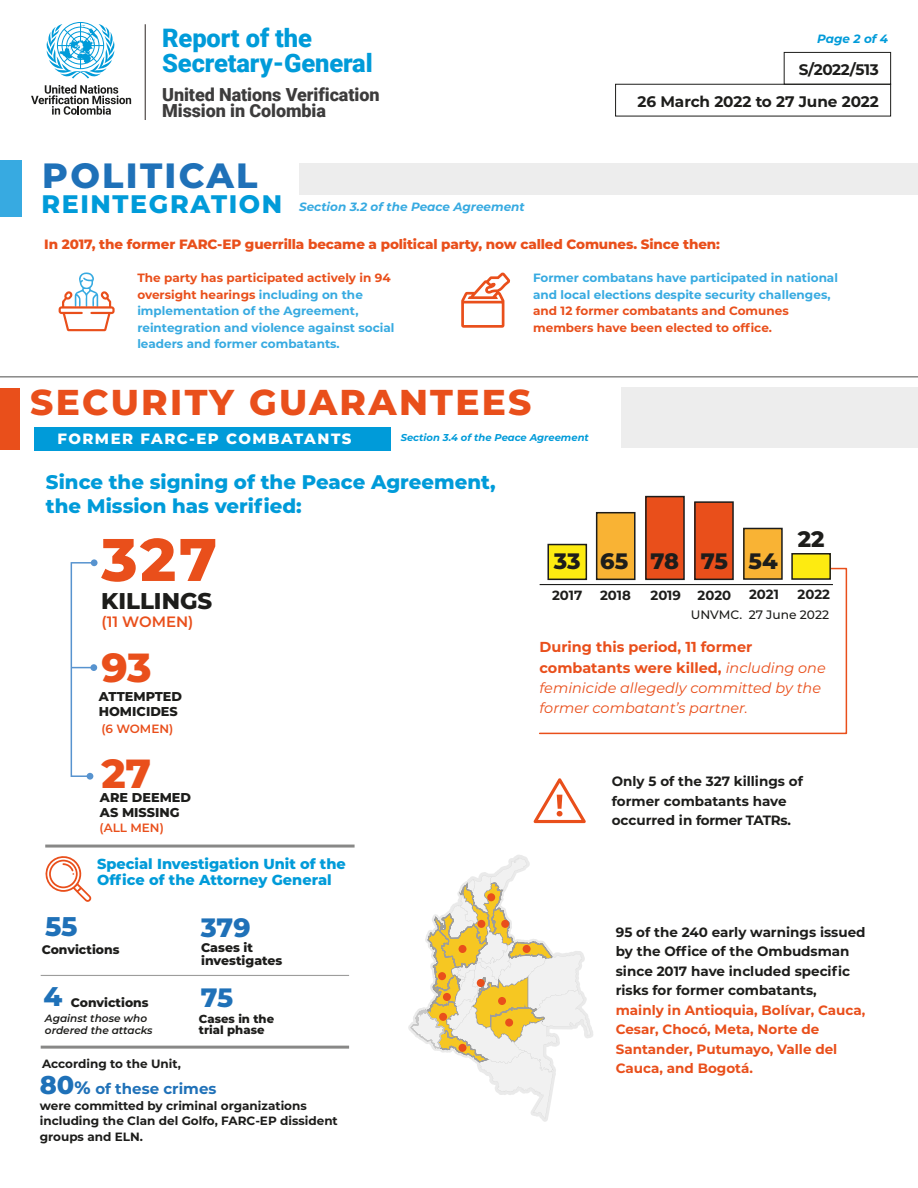
<style>
.page{position:relative;width:918px;height:1188px;background:#fff}
.page>*{position:absolute;margin:0;border:0;box-sizing:border-box;transform-origin:0 0}
.t1{font:800 60px "Montserrat";color:#e94f1b}
.t2{font:800 40.65px "Montserrat";color:#e94f1b}
.t3{font:800 35.85px "Montserrat";letter-spacing:.065em;color:#e94f1b}
.t4{font:800 35.1px "Montserrat";letter-spacing:.065em;color:#1f71b8}
.t5{font:800 27px "Montserrat";color:#1f71b8}
.t6{font:800 26.55px "Montserrat";color:#1f71b8}
.t7{font:900 25.5px/25.5px "Roboto";letter-spacing:-.005em;color:#009bd9}
.t8{font:800 22.8px "Montserrat";color:#1d1d1b}
.t9{font:800 22.35px "Montserrat";letter-spacing:-.005em;color:#1d1d1b}
.t10{font:800 19.65px/23.5px "Montserrat";color:#009bd9}
.t11{font:900 18px/16.5px "Roboto";letter-spacing:-.005em;color:#3d3c3c}
.t12{font:700 15.3px "Montserrat";letter-spacing:-.005em;color:#1d1d1b}
.t13{font:700 15px "Montserrat";color:#1f71b8}
.t14{font:600 15px "Montserrat";color:#e94f1b}
.t15{font:800 14.85px "Montserrat";letter-spacing:.1em;color:#fff}
.t16{font:800 14.55px/15.9px "Montserrat";color:#009bd9}
.t17{font:italic 14.4px/20.2px "Montserrat";color:#e94f1b}
.t18{font:700 13.5px/19.5px "Montserrat";color:#1d1d1b}
.t19{font:700 13.5px/19.5px "Montserrat";color:#e94f1b}
.t20{font:800 13.5px "Montserrat";letter-spacing:-.01em;color:#e94f1b}
.t21{font:700 13.35px "Montserrat";color:#1d1d1b}
.t22{font:800 12.75px/15.1px "Montserrat";color:#1d1d1b}
.t23{font:800 12.45px/13px "Montserrat";color:#1d1d1b}
.t24{font:800 12.3px "Montserrat";color:#1d1d1b}
.t25{font:500 12.3px "Montserrat";color:#1d1d1b}
.t26{font:700 12px/16.5px "Montserrat";color:#37aae1}
.t27{font:700 12px/15.3px "Montserrat";color:#1d1d1b}
.t28{font:700 12px/16.5px "Montserrat";color:#e94f1b}
.t29{font:italic 700 12px "Montserrat";color:#37aae1}
.t30{font:600 12px "Montserrat";color:#e94f1b}
.t31{font:italic 700 12px "Montserrat";color:#009bd9}
.t32{font:800 11.55px/11.6px "Montserrat";color:#1d1d1b}
.t33{font:italic 600 10.5px/12px "Montserrat";color:#1d1d1b}
.t34{font:italic 700 9.9px "Montserrat";color:#009bd9}
.s1{font-weight:800;font-style:normal;font-size:25.35px;color:#009bd9}
.s2{color:#e94f1b}
.s3{font-size:27px;color:#1f71b8}
.s4{font-weight:800;font-size:25.65px}
.s5{font-weight:800;font-size:18px}
.s6{font-weight:700;font-style:normal}
</style>
<div class="page">
<div style="left:87px;top:773px;width:6px;height:7px;background:#5793cf;border-radius:50%"></div>
<svg style="left:70px;top:562px;width:24px;height:216px"></svg>
<div style="left:90px;top:664px;width:7px;height:7px;background:#5793cf;border-radius:50%"></div>
<hr style="left:72px;top:562px;width:22px;height:2px;background:#5793cf">
<div style="left:91px;top:559px;width:7px;height:7px;background:#5793cf;border-radius:50%"></div>
<svg style="left:45px;top:856px;width:47px;height:46px"></svg>
<hr style="left:41px;top:975px;width:308px;height:1px;background:#9d9d9c">
<hr style="left:45px;top:845px;width:310px;height:3px;background:#888887">
<div style="left:0;top:388px;width:20px;height:62px;background:#e94f1b"></div>
<div style="left:621px;top:387px;width:297px;height:60px;background:#ededed"></div>
<hr style="left:145px;top:24px;width:1px;height:96px;background:#2b2523">
<svg style="left:31px;top:85px;width:100px;height:30px"></svg>
<svg style="left:46px;top:22px;width:69px;height:57px"></svg>
<div style="left:34px;top:427px;width:357px;height:24px;background:#009bd9"></div>
<div style="left:0;top:160px;width:22px;height:57px;background:#37aae1"></div>
<div style="left:299px;top:163px;width:619px;height:31px;background:#ededed"></div>
<div style="left:784px;top:52px;width:107px;height:33px;border:1px solid #1d1d1b"></div>
<div style="left:615px;top:84px;width:276px;height:32px;border:1px solid #1d1d1b"></div>
<svg style="left:59px;top:272px;width:56px;height:59px"></svg>
<svg style="left:461px;top:272px;width:50px;height:56px"></svg>
<div style="left:548px;top:545px;width:38px;height:34px;background:#fdeb11"></div>
<div style="left:547px;top:544px;width:40px;height:36px;border:2px solid #1d1d1b"></div>
<div style="left:597px;top:513px;width:38px;height:66px;background:#f9b334"></div>
<div style="left:596px;top:512px;width:40px;height:68px;border:2px solid #1d1d1b"></div>
<div style="left:646px;top:497px;width:38px;height:82px;background:#e94f1b"></div>
<div style="left:645px;top:496px;width:40px;height:84px;border:2px solid #1d1d1b"></div>
<svg style="left:539px;top:567px;width:309px;height:168px"></svg>
<div style="left:695px;top:502px;width:38px;height:77px;background:#e94f1b"></div>
<div style="left:694px;top:501px;width:40px;height:79px;border:2px solid #1d1d1b"></div>
<div style="left:744px;top:528px;width:38px;height:51px;background:#f9b334"></div>
<div style="left:743px;top:528px;width:40px;height:52px;border:2px solid #1d1d1b"></div>
<div style="left:792px;top:554px;width:38px;height:25px;background:#fdeb11"></div>
<div style="left:791px;top:553px;width:40px;height:27px;border:2px solid #1d1d1b"></div>
<hr style="left:41px;top:1046px;width:308px;height:3px;background:#888887">
<svg style="left:534px;top:778px;width:52px;height:45px"></svg>
<hr style="left:0;top:376px;width:918px;height:2px;background:#888887">
<svg style="left:411px;top:858px;width:180px;height:261px"></svg>
<div style="left:523px;top:945px;width:8px;height:8px;background:#e94f1b;border-radius:50%"></div>
<div style="left:498px;top:997px;width:8px;height:8px;background:#e94f1b;border-radius:50%"></div>
<div style="left:505px;top:1019px;width:8px;height:8px;background:#e94f1b;border-radius:50%"></div>
<div style="left:459px;top:1044px;width:7px;height:8px;background:#e94f1b;border-radius:50%"></div>
<div style="left:439px;top:1013px;width:8px;height:8px;background:#e94f1b;border-radius:50%"></div>
<div style="left:443px;top:993px;width:8px;height:8px;background:#e94f1b;border-radius:50%"></div>
<div style="left:438px;top:972px;width:8px;height:8px;background:#e94f1b;border-radius:50%"></div>
<div style="left:459px;top:945px;width:7px;height:8px;background:#e94f1b;border-radius:50%"></div>
<div style="left:477px;top:920px;width:8px;height:8px;background:#e94f1b;border-radius:50%"></div>
<div style="left:501px;top:920px;width:8px;height:8px;background:#e94f1b;border-radius:50%"></div>
<div style="left:477px;top:979px;width:8px;height:8px;background:#e94f1b;border-radius:50%"></div>
<div style="left:487px;top:893px;width:8px;height:8px;background:#e94f1b;border-radius:50%"></div>
<h3 class="t7" style="left:162px;top:24px;width:212px">Report of the<br>Secretary-General</h3>
<h3 class="t11" style="left:162px;top:85px;width:219px">United Nations Verification<br>Mission in Colombia</h3>
<h3 class="t4" style="left:42px;top:150px;width:217px">POLITICAL</h3>
<p class="t29" style="left:41px;top:198px;width:485px"><span class="s1">REINTEGRATION</span> Section 3.2 of the Peace Agreement</p>
<p class="t31" style="left:817px;top:30px;width:72px">Page 2 of 4</p>
<p class="t12" style="left:799px;top:59px;width:81px">S/2022/513</p>
<p class="t12" style="left:638px;top:90px;width:243px">26 March 2022 to 27 June 2022</p>
<p class="t20" style="left:44px;top:234px;width:677px">In 2017, the former FARC-EP guerrilla became a political party, now called Comunes. Since then:</p>
<p class="t26" style="left:137px;top:269px;width:259px"><span class="s2">The party has participated actively in 94 oversight hearings</span> including on the implementation of the Agreement, reintegration and violence against social leaders and former combatants.</p>
<p class="t26" style="left:533px;top:269px;width:306px">Former combatans have participated in national and local elections despite security challenges,</p>
<p class="t28" style="left:533px;top:302px;width:257px">and 12 former combatants and Comunes members have been elected to office.</p>
<h3 class="t3" style="left:30px;top:376px;width:503px">SECURITY GUARANTEES</h3>
<p class="t15" style="left:57px;top:428px;width:296px">FORMER FARC-EP COMBATANTS</p>
<p class="t34" style="left:401px;top:430px;width:190px">Section 3.4 of the Peace Agreement</p>
<h3 class="t10" style="left:46px;top:470px;width:451px">Since the signing of the Peace Agreement, the Mission has verified:</h3>
<h1 class="t1" style="left:101px;top:516px;width:117px">327</h1>
<h3 class="t8" style="left:101px;top:584px;width:113px">KILLINGS</h3>
<p class="t14" style="left:101px;top:611px;width:94px">(11 WOMEN)</p>
<h2 class="t2" style="left:101px;top:638px;width:52px">93</h2>
<p class="t22" style="left:99px;top:688px;width:85px">ATTEMPTED<br>HOMICIDES</p>
<p class="t30" style="left:101px;top:720px;width:73px">(6 WOMEN)</p>
<h2 class="t2" style="left:101px;top:744px;width:51px">27</h2>
<p class="t22" style="left:100px;top:789px;width:93px">ARE DEEMED<br>AS MISSING</p>
<p class="t30" style="left:100px;top:819px;width:66px">(ALL MEN)</p>
<p class="t16" style="left:97px;top:855px;width:250px">Special Investigation Unit of the<br>Office of the Attorney General</p>
<h3 class="t5" style="left:45px;top:906px;width:34px">55</h3>
<h3 class="t6" style="left:201px;top:908px;width:51px">379</h3>
<p class="t24" style="left:42px;top:940px;width:79px">Convictions</p>
<p class="t23" style="left:201px;top:940px;width:83px">Cases it investigates</p>
<p class="t24" style="left:43px;top:994px;width:107px"><span class="s3">4</span> Convictions</p>
<h3 class="t6" style="left:201px;top:978px;width:34px">75</h3>
<p class="t33" style="left:45px;top:1012px;width:109px">Against those who ordered the attacks</p>
<p class="t32" style="left:199px;top:1012px;width:77px">Cases in the trial phase</p>
<p class="t27" style="left:42px;top:1055px;width:140px">According to the Unit,</p>
<p class="t13" style="left:40px;top:1078px;width:178px"><span class="s4">80</span><span class="s5">%</span> of these crimes</p>
<p class="t27" style="left:40px;top:1097px;width:300px">were committed by criminal organizations including the Clan del Golfo, FARC-EP dissident groups and ELN.</p>
<h3 class="t9" style="left:798px;top:523px;width:28px">22</h3>
<h3 class="t9" style="left:554px;top:545px;width:28px">33</h3>
<h3 class="t9" style="left:600px;top:545px;width:80px">65 78</h3>
<h3 class="t9" style="left:701px;top:545px;width:79px">75 54</h3>
<p class="t21" style="left:552px;top:586px;width:32px">2017</p>
<p class="t21" style="left:600px;top:586px;width:32px">2018</p>
<p class="t21" style="left:651px;top:586px;width:32px">2019</p>
<p class="t21" style="left:698px;top:586px;width:35px">2020</p>
<p class="t21" style="left:749px;top:585px;width:31px">2021</p>
<p class="t21" style="left:798px;top:585px;width:34px">2022</p>
<p class="t25" style="left:691px;top:606px;width:140px">UNVMC. 27 June 2022</p>
<p class="t17" style="left:540px;top:637px;width:288px"><span class="s6">During this period, 11 former combatants were killed,</span> including one feminicide allegedly committed by the former combatant’s partner.</p>
<p class="t18" style="left:612px;top:771px;width:193px">Only 5 of the 327 killings of former combatants have occurred in former TATRs.</p>
<p class="t18" style="left:616px;top:922px;width:251px">95 of the 240 early warnings issued by the Office of the Ombudsman since 2017 have included specific risks for former combatants,</p>
<p class="t19" style="left:616px;top:1000px;width:251px">mainly in Antioquia, Bolívar, Cauca,<br>Cesar, Chocó, Meta, Norte de<br>Santander, Putumayo, Valle del<br>Cauca, and Bogotá.</p>
</div>
